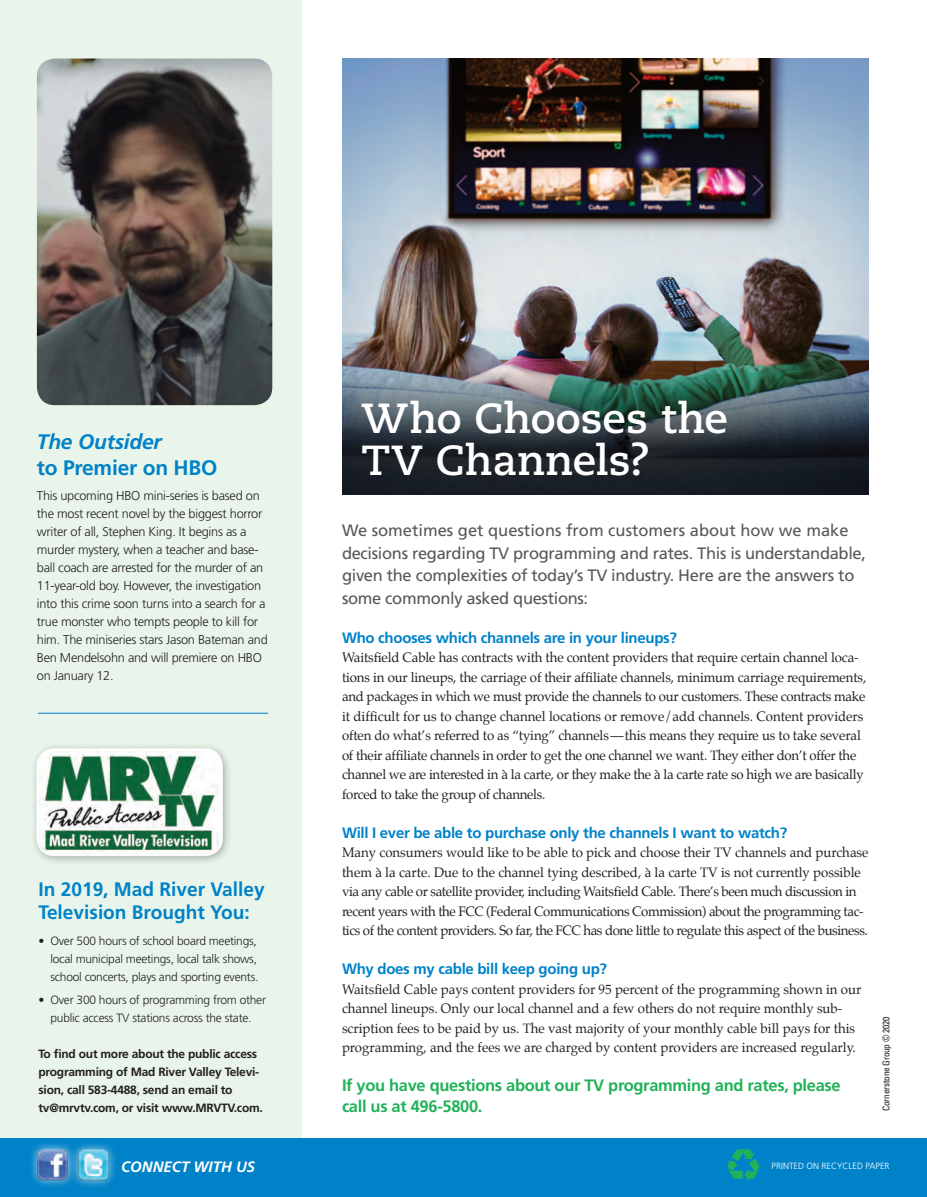
<style>
.page{position:relative;width:927px;height:1197px;background:#fff}
.page>*{position:absolute;margin:0;border:0;box-sizing:border-box;transform-origin:0 0}
.t1{font:700 42px/42px "Caecilia LT Std";color:#fff}
.t2{font:700 21px/25.5px "Frutiger";letter-spacing:-.01em;color:#0082c8}
.t3{font:700 19.5px/23.2px "Frutiger";color:#0082c8}
.Sidebar_Text{font:16.5px/22.5px "Frutiger";letter-spacing:-.02em;color:#57585a}
.Sidebar_Text-2{font:700 16.5px/21px "Frutiger";letter-spacing:-.02em;color:#21b259}
.Sidebar_Text-3{font:700 15px "Frutiger";letter-spacing:-.02em;color:#0082c8}
.t4{font:italic 700 15px "Frutiger";color:#fff}
.body_text{font:13.5px/19.5px "Palatino";letter-spacing:-.01em;color:#231f20}
.body_text-2{font:13.5px/19.5px "Palatino";letter-spacing:-.03em;color:#231f20}
.Sidebar_Text-4{font:300 12.75px/18px "Frutiger";letter-spacing:-.02em;color:#231f20}
.Sidebar_Text-5{font:300 12px/18px "Frutiger";letter-spacing:-.02em;color:#231f20}
.Sidebar_Text-6{font:700 12px/18px "Frutiger";letter-spacing:-.02em;color:#231f20}
.NASd_copyright{font:condensed 9.3px "Univers";letter-spacing:-.03em;color:#231f20}
.t5{font:300 9px "Frutiger";color:#fff}
.s1{font-style:italic}
</style>
<div class="page">
<div style="left:0;top:0;width:302px;height:1197px;background:#e9f5ea"></div>
<img style="left:342px;top:58px;width:526px;height:276px">
<img style="left:342px;top:334px;width:526px;height:160px">
<div style="left:0;top:1138px;width:927px;height:59px;background:#0082c8"></div>
<svg style="left:727px;top:1149px;width:32px;height:32px"></svg>
<div style="left:28px;top:1140px;width:49px;height:49px;background:#fff;opacity:.75"></div>
<img style="left:37px;top:1150px;width:31px;height:31px">
<div style="left:69px;top:1140px;width:49px;height:49px;background:#fff;opacity:.75"></div>
<img style="left:78px;top:1150px;width:31px;height:31px">
<hr style="left:38px;top:713px;width:230px;height:1px;background:#0082c8">
<div style="left:30px;top:742px;width:203px;height:124px;background:#231f20;opacity:.35"></div>
<img style="left:36px;top:748px;width:187px;height:108px">
<img style="left:37px;top:58px;width:235px;height:347px">
<p class="t2" style="left:37px;top:429px;width:182px"><span class="s1">The Outsider<br></span>to Premier on HBO</p>
<p class="Sidebar_Text-4" style="left:37px;top:487px;width:232px">This upcoming HBO mini-series is based on the most recent novel by the biggest horror writer of all, Stephen King. It begins as a murder mystery, when a teacher and base&shy;ball coach are arrested for the murder of an 11-year-old boy. However, the investigation into this crime soon turns into a search for a true monster who tempts people to kill for him. The miniseries stars Jason Bateman and Ben Mendelsohn and will premiere on HBO on January 12.</p>
<p class="t3" style="left:39px;top:877px;width:228px">In 2019, Mad River Valley<br>Television Brought You:</p>
<p class="Sidebar_Text-5" style="left:50px;top:931px;width:209px;text-indent:-12px">• Over 500 hours of school board meetings, local municipal meetings, local talk shows, school concerts, plays and sporting events.</p>
<p class="Sidebar_Text-5" style="left:39px;top:991px;width:229px;text-align:center">• Over 300 hours of programming from other public access TV stations across the state.</p>
<p class="Sidebar_Text-6" style="left:39px;top:1045px;width:226px">To find out more about the public access programming of Mad River Valley Televi&shy;sion, call 583-4488, send an email to tv@mrvtv.com, or visit www.MRVTV.com.</p>
<p class="t1" style="left:362px;top:398px;width:368px">Who Chooses the<br>TV Channels?</p>
<p class="Sidebar_Text" style="left:342px;top:519px;width:526px">We sometimes get questions from customers about how we make decisions regarding TV programming and rates. This is understandable, given the complexities of today’s TV industry. Here are the answers to some commonly asked questions:</p>
<p class="Sidebar_Text-3" style="left:342px;top:629px;width:337px">Who chooses which channels are in your lineups?</p>
<p class="body_text" style="left:342px;top:648px;width:526px">Waitsfield Cable has contracts with the content providers that require certain channel loca&shy;tions in our lineups, the carriage of their affiliate channels, minimum carriage requirements, and packages in which we must provide the channels to our customers. These contracts make it difficult for us to change channel locations or remove/add channels. Content providers often do what’s referred to as “tying” channels—this means they require us to take several of their affiliate channels in order to get the one channel we want. They either don’t offer the channel we are interested in à la carte, or they make the à la carte rate so high we are basically forced to take the group of channels.</p>
<p class="Sidebar_Text-3" style="left:342px;top:824px;width:447px">Will I ever be able to purchase only the channels I want to watch?</p>
<p class="body_text" style="left:342px;top:843px;width:528px">Many consumers would like to be able to pick and choose their TV channels and purchase</p>
<p class="body_text" style="left:342px;top:862px;width:520px">them à la carte. Due to the channel tying described, à la carte TV is not currently possible</p>
<p class="body_text-2" style="left:342px;top:882px;width:527px">via any cable or satellite provider, including Waitsfield Cable. There’s been much discussion in recent years with the FCC (Federal Communications Commission) about the programming tac&shy;tics of the content providers. So far, the FCC has done little to regulate this aspect of the business.</p>
<p class="Sidebar_Text-3" style="left:342px;top:960px;width:267px">Why does my cable bill keep going up?</p>
<p class="body_text" style="left:342px;top:979px;width:521px">Waitsfield Cable pays content providers for 95 percent of the programming shown in our</p>
<p class="body_text" style="left:342px;top:999px;width:515px">channel lineups. Only our local channel and a few others do not require monthly sub&shy;scription fees to be paid by us. The vast majority of your monthly cable bill pays for this</p>
<p class="body_text" style="left:342px;top:1038px;width:515px">programming, and the fees we are charged by content providers are increased regularly.</p>
<p class="Sidebar_Text-2" style="left:342px;top:1075px;width:500px">If you have questions about our TV programming and rates, please call us at 496-5800.</p>
<p class="NASd_copyright" style="left:880px;top:1111px;width:95px;rotate:-90deg">Cornerstone Group © 2020</p>
<p class="t4" style="left:121px;top:1158px;width:136px">CONNECT WITH US</p>
<p class="t5" style="left:772px;top:1161px;width:119px">PRINTED ON RECYCLED PAPER</p>
</div>
